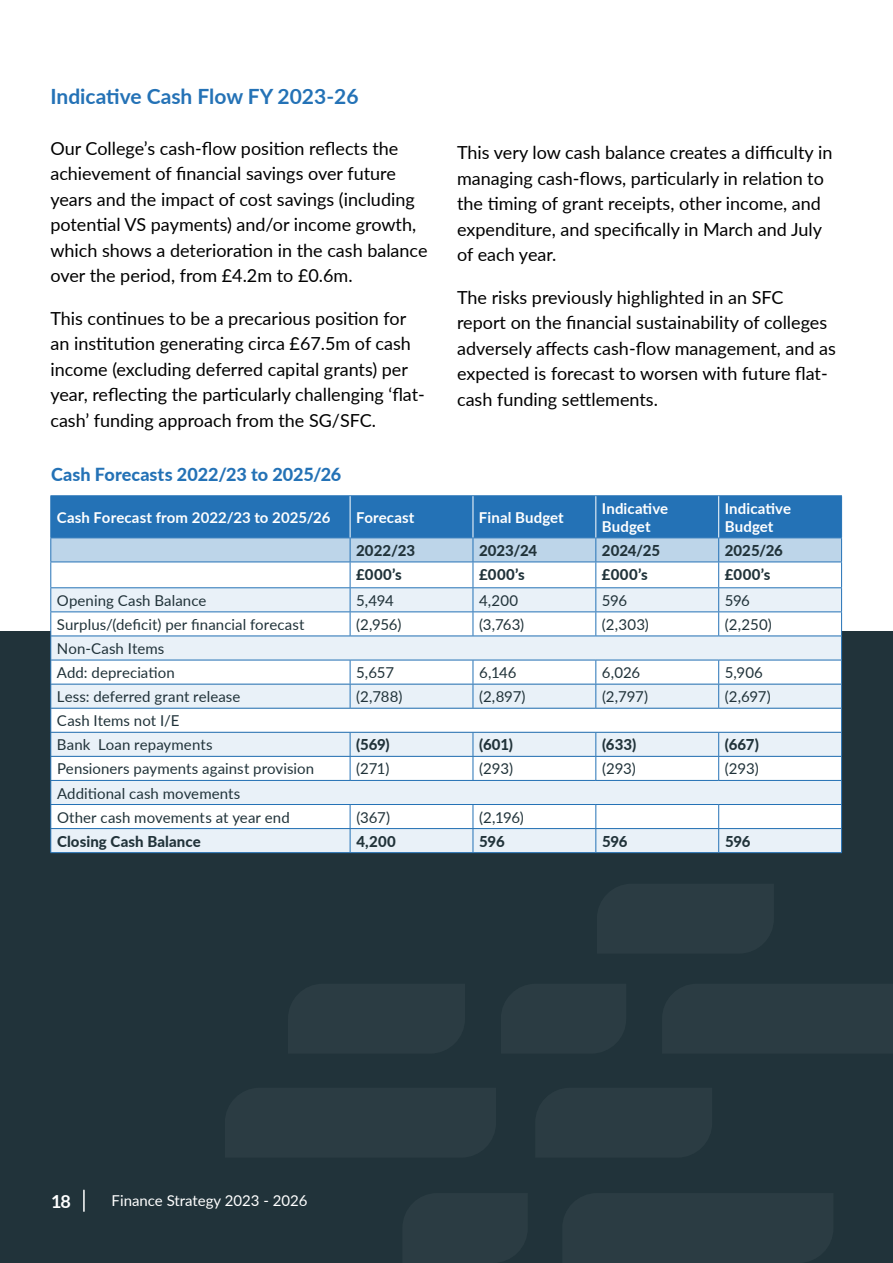
<style>
.page{position:relative;width:893px;height:1263px;background:#fff}
.page>*{position:absolute;margin:0;border:0;box-sizing:border-box;transform-origin:0 0}
.t1{font:700 21px "Lato";color:#2472b6}
.t2{font:18px/25.5px "Lato";color:#000}
.t3{font:800 18px "Lato";color:#2472b6}
.t4{font:700 18px "Lato";color:#fff}
.t5{font:15px/24px "Lato";letter-spacing:.005em;color:#21333a}
.t6{font:800 15px "Lato";letter-spacing:.005em;color:#21333a}
.t7{font:700 15px/18px "Lato";letter-spacing:.005em;color:#fff}
.t8{font:15px "Lato";color:#fff}
</style>
<div class="page">
<div style="left:0;top:631px;width:893px;height:632px;background:#21333a"></div>
<hr style="left:50px;top:495px;width:300px;height:1px;background:#2472b6">
<hr style="left:350px;top:495px;width:123px;height:1px;background:#2472b6">
<hr style="left:473px;top:495px;width:123px;height:1px;background:#2472b6">
<hr style="left:596px;top:495px;width:123px;height:1px;background:#2472b6">
<hr style="left:719px;top:495px;width:123px;height:1px;background:#2472b6">
<hr style="left:50px;top:852px;width:300px;height:1px;background:#2472b6">
<hr style="left:350px;top:852px;width:123px;height:1px;background:#2472b6">
<hr style="left:473px;top:852px;width:123px;height:1px;background:#2472b6">
<hr style="left:596px;top:852px;width:123px;height:1px;background:#2472b6">
<svg style="left:50px;top:496px;width:792px;height:356px;background:#cfe0ef"></svg>
<hr style="left:719px;top:852px;width:123px;height:1px;background:#2472b6">
<hr style="left:350px;top:496px;width:1px;height:41px;background:#fff">
<hr style="left:473px;top:496px;width:1px;height:41px;background:#fff">
<hr style="left:595px;top:496px;width:1px;height:41px;background:#fff">
<hr style="left:718px;top:496px;width:1px;height:41px;background:#fff">
<hr style="left:83px;top:1190px;width:2px;height:21px;background:#fff">
<p class="t1" style="left:50px;top:80px;width:310px">Indicative Cash Flow FY 2023-26</p>
<p class="t2" style="left:50px;top:134px;width:379px">Our College’s cash-flow position reflects the achievement of financial savings over future years and the impact of cost savings (including potential VS payments) and/or income growth, which shows a deterioration in the cash balance over the period, from £4.2m to £0.6m.</p>
<p class="t2" style="left:50px;top:305px;width:376px">This continues to be a precarious position for an institution generating circa £67.5m of cash income (excluding deferred capital grants) per year, reflecting the particularly challenging ‘flat&shy;cash’ funding approach from the SG/SFC.</p>
<p class="t3" style="left:51px;top:461px;width:292px">Cash Forecasts 2022/23 to 2025/26</p>
<p class="t2" style="left:457px;top:139px;width:377px">This very low cash balance creates a difficulty in managing cash-flows, particularly in relation to the timing of grant receipts, other income, and expenditure, and specifically in March and July of each year.</p>
<p class="t2" style="left:457px;top:284px;width:380px">The risks previously highlighted in an SFC report on the financial sustainability of colleges adversely affects cash-flow management, and as expected is forecast to worsen with future flat&shy;cash funding settlements.</p>
<p class="t7" style="left:57px;top:508px;width:275px">Cash Forecast from 2022/23 to 2025/26</p>
<p class="t7" style="left:356px;top:508px;width:60px">Forecast</p>
<p class="t7" style="left:479px;top:508px;width:86px">Final Budget</p>
<p class="t7" style="left:602px;top:499px;width:68px">Indicative<br>Budget</p>
<p class="t7" style="left:725px;top:499px;width:68px">Indicative<br>Budget</p>
<p class="t6" style="left:356px;top:539px;width:60px">2022/23</p>
<p class="t6" style="left:479px;top:539px;width:60px">2023/24</p>
<p class="t6" style="left:602px;top:539px;width:60px">2024/25</p>
<p class="t6" style="left:725px;top:539px;width:60px">2025/26</p>
<p class="t6" style="left:356px;top:563px;width:47px">£000’s</p>
<p class="t6" style="left:479px;top:563px;width:47px">£000’s</p>
<p class="t6" style="left:602px;top:563px;width:47px">£000’s</p>
<p class="t6" style="left:725px;top:563px;width:47px">£000’s</p>
<p class="t5" style="left:57px;top:588px;width:151px">Opening Cash Balance</p>
<p class="t5" style="left:356px;top:588px;width:39px">5,494</p>
<p class="t5" style="left:479px;top:588px;width:41px">4,200</p>
<p class="t5" style="left:602px;top:588px;width:27px">596</p>
<p class="t5" style="left:725px;top:588px;width:27px">596</p>
<p class="t5" style="left:57px;top:612px;width:249px">Surplus/(deficit) per financial forecast</p>
<p class="t5" style="left:356px;top:612px;width:47px">(2,956)</p>
<p class="t5" style="left:479px;top:612px;width:47px">(3,763)</p>
<p class="t5" style="left:602px;top:612px;width:49px">(2,303)</p>
<p class="t5" style="left:725px;top:612px;width:49px">(2,250)</p>
<p class="t5" style="left:57px;top:636px;width:119px">Non-Cash Items<br>Add: depreciation</p>
<p class="t5" style="left:356px;top:660px;width:39px">5,657</p>
<p class="t5" style="left:479px;top:660px;width:39px">6,146</p>
<p class="t5" style="left:602px;top:660px;width:40px">6,026</p>
<p class="t5" style="left:725px;top:660px;width:40px">5,906</p>
<p class="t5" style="left:57px;top:684px;width:185px">Less: deferred grant release</p>
<p class="t5" style="left:356px;top:684px;width:48px">(2,788)</p>
<p class="t5" style="left:479px;top:684px;width:48px">(2,897)</p>
<p class="t5" style="left:602px;top:684px;width:48px">(2,797)</p>
<p class="t5" style="left:725px;top:684px;width:48px">(2,697)</p>
<p class="t5" style="left:57px;top:708px;width:157px">Cash Items not I/E<br>Bank Loan repayments</p>
<p class="t6" style="left:356px;top:734px;width:35px">(569)</p>
<p class="t6" style="left:479px;top:734px;width:35px">(601)</p>
<p class="t6" style="left:602px;top:734px;width:36px">(633)</p>
<p class="t6" style="left:725px;top:734px;width:36px">(667)</p>
<p class="t5" style="left:57px;top:756px;width:259px">Pensioners payments against provision</p>
<p class="t5" style="left:356px;top:756px;width:35px">(271)</p>
<p class="t5" style="left:479px;top:756px;width:35px">(293)</p>
<p class="t5" style="left:602px;top:756px;width:35px">(293)</p>
<p class="t5" style="left:725px;top:756px;width:35px">(293)</p>
<p class="t5" style="left:57px;top:780px;width:234px">Additional cash movements<br>Other cash movements at year end</p>
<p class="t5" style="left:356px;top:804px;width:35px">(367)</p>
<p class="t5" style="left:479px;top:804px;width:46px">(2,196)</p>
<p class="t6" style="left:57px;top:830px;width:145px">Closing Cash Balance</p>
<p class="t6" style="left:356px;top:830px;width:41px">4,200</p>
<p class="t6" style="left:479px;top:830px;width:27px">596</p>
<p class="t6" style="left:602px;top:830px;width:27px">596</p>
<p class="t6" style="left:725px;top:830px;width:27px">596</p>
<p class="t4" style="left:51px;top:1188px;width:21px">18</p>
<p class="t8" style="left:112px;top:1190px;width:198px">Finance Strategy 2023 - 2026</p>
</div>
